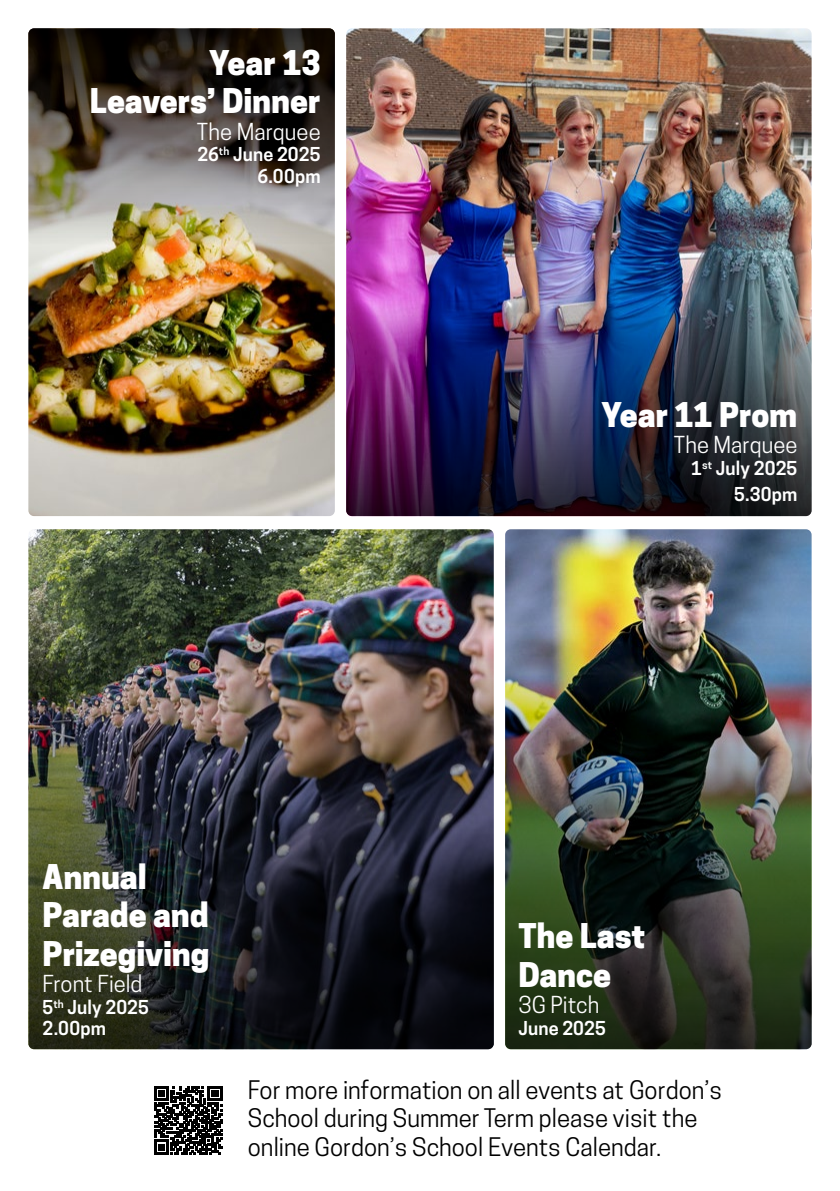
<style>
.page{position:relative;width:840px;height:1191px;background:#fff}
.page>*{position:absolute;margin:0;border:0;box-sizing:border-box;transform-origin:0 0}
.t1{font:800 32px/38.4px "Cooper Hewitt";letter-spacing:-.005em;color:#fff}
.t2{font:24px/28.8px "Cooper Hewitt";color:#000}
.t3{font:22px "Cooper Hewitt";letter-spacing:.005em;color:#fff}
.t4{font:600 18px/21.6px "Cooper Hewitt";letter-spacing:.01em;color:#fff;text-align:right}
</style>
<div class="page">
<img style="left:28px;top:529px;width:465px;height:520px">
<img style="left:505px;top:529px;width:306px;height:520px">
<img style="left:28px;top:625px;width:465px;height:424px;border-radius:6px">
<img style="left:505px;top:625px;width:306px;height:424px;border-radius:6px">
<svg style="left:154px;top:1086px;width:68px;height:68px"></svg>
<img style="left:28px;top:28px;width:306px;height:488px">
<img style="left:28px;top:28px;width:306px;height:217px;border-radius:6px">
<img style="left:346px;top:28px;width:465px;height:488px">
<img style="left:346px;top:300px;width:465px;height:216px;border-radius:6px">
<h1 class="t1" style="left:90px;top:44px;width:232px;text-align:right">Year 13<br>Leavers’ Dinner</h1>
<p class="t3" style="left:197px;top:119px;width:125px">The Marquee</p>
<p class="t4" style="left:197px;top:144px;width:125px">26<sup>th</sup> June 2025<br>6.00pm</p>
<h1 class="t1" style="left:43px;top:858px;width:168px">Annual<br>Parade and<br>Prizegiving</h1>
<p class="t3" style="left:43px;top:971px;width:101px">Front Field</p>
<p class="t4" style="left:43px;top:996px;width:108px;text-align:left">5<sup>th</sup> July 2025<br>2.00pm</p>
<h1 class="t1" style="left:601px;top:395px;width:197px">Year 11 Prom</h1>
<p class="t3" style="left:673px;top:432px;width:125px">The Marquee</p>
<p class="t4" style="left:690px;top:455px;width:108px;line-height:26.4px">1<sup>st</sup> July 2025<br>5.30pm</p>
<h1 class="t1" style="left:518px;top:917px;width:129px">The Last<br>Dance</h1>
<p class="t3" style="left:518px;top:992px;width:82px">3G Pitch</p>
<p class="t4" style="left:518px;top:1017px;width:89px">June 2025</p>
<p class="t2" style="left:248px;top:1075px;width:475px">For more information on all events at Gordon’s<br>School during Summer Term please visit the online Gordon’s School Events Calendar.</p>
</div>
